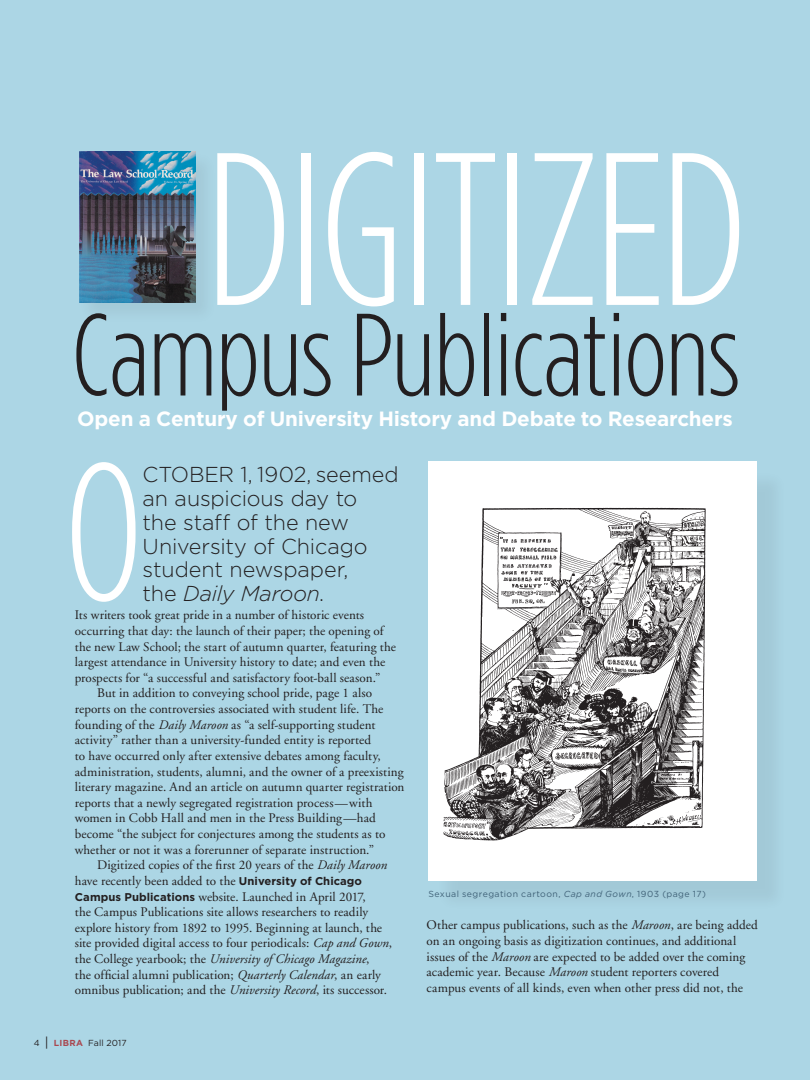
<style>
.page{position:relative;width:810px;height:1080px;background:#acd6e5}
.page>*{position:absolute;margin:0;border:0;box-sizing:border-box;transform-origin:0 0}
.head{font:300 216.75px "Gotham Condensed";letter-spacing:-.02em;color:#fff}
.t1{font:300 195.12px "Gotham Condensed";color:#fff}
.head-2{font:300 116.75px "Gotham Condensed";letter-spacing:-.01em;color:#231f20}
.body{font:300 21.5px/23.8px "Gotham";letter-spacing:-.005em;color:#231f20}
.body-2{font:italic 300 21.5px "Gotham";letter-spacing:-.01em;color:#231f20}
.head-3{font:700 20.62px "Gotham";letter-spacing:-.01em;color:#fff}
.body-3{font:13.12px/15.6px "Adobe Garamond";letter-spacing:.005em;color:#231f20}
.t2{font:8.75px "Gotham";letter-spacing:.05em;color:#406278}
.body-4{font:8.75px "Gotham";letter-spacing:.015em;color:#231f20}
.s1{font-style:normal}
.s2{font-style:italic}
.s3{font-family:"Gotham";font-weight:700;font-size:11.25px}
.s4{font-size:13.12px}
.s5{font-weight:700;color:#a94850}
</style>
<div class="page">
<div style="left:437px;top:470px;width:350px;height:441px;background:#a5ccda"></div>
<img style="left:428px;top:462px;width:329px;height:419px">
<div style="left:79px;top:151px;width:138px;height:174px;background:#a8d0df"></div>
<img style="left:79px;top:152px;width:116px;height:151px">
<p class="head" style="left:205px;top:115px;width:543px">DIGITIZED</p>
<p class="head-2" style="left:72px;top:293px;width:670px">Campus Publications</p>
<p class="head-3" style="left:77px;top:406px;width:657px">Open a Century of University History and Debate to Researchers</p>
<p class="t1" style="left:65px;top:429px;width:79px">O</p>
<p class="body" style="left:143px;top:463px;width:258px">CTOBER 1, 1902, seemed an auspicious day to<br>the staff of the new<br>University of Chicago student newspaper,</p>
<p class="body-2" style="left:143px;top:582px;width:183px"><span class="s1">the</span> Daily Maroon<span class="s1">.</span></p>
<p class="body-3" style="left:75px;top:608px;width:323px">Its writers took great pride in a number of historic events occurring that day: the launch of their paper; the opening of the new Law School; the start of autumn quarter, featuring the largest attendance in University history to date; and even the prospects for “a successful and satisfactory foot-ball season.”</p>
<p class="body-3" style="left:75px;top:686px;width:331px;text-indent:22px">But in addition to conveying school pride, page 1 also reports on the controversies associated with student life. The founding of the <span class="s2">Daily Maroon</span> as “a self-supporting student activity” rather than a university-funded entity is reported<br>to have occurred only after extensive debates among faculty, administration, students, alumni, and the owner of a preexisting literary magazine. And an article on autumn quarter registration reports that a newly segregated registration process—with women in Cobb Hall and men in the Press Building—had become “the subject for conjectures among the students as to whether or not it was a forerunner of separate instruction.”</p>
<p class="body-3" style="left:75px;top:858px;width:319px;text-indent:22px">Digitized copies of the first 20 years of the <span class="s2">Daily Maroon </span>have recently been added to the <span class="s3">University of Chicago Campus Publications</span> website. Launched in April 2017,<br>the Campus Publications site allows researchers to readily explore history from 1892 to 1995. Beginning at launch, the site provided digital access to four periodicals: <span class="s2">Cap and Gown</span>, the College yearbook; the <span class="s2">University of Chicago Magazine</span>,<br>the official alumni publication; <span class="s2">Quarterly Calendar</span>, an early omnibus publication; and the <span class="s2">University Record</span>, its successor.</p>
<p class="body-4" style="left:34px;top:1038px;width:94px">4 <span class="s4">|</span> <span class="s5">LIBRA</span> Fall 2017</p>
<p class="t2" style="left:428px;top:889px;width:279px">Sexual segregation cartoon, <span class="s2">Cap and Gown</span>, 1903 (page 17)</p>
<p class="body-3" style="left:427px;top:918px;width:333px">Other campus publications, such as the <span class="s2">Maroon</span>, are being added on an ongoing basis as digitization continues, and additional issues of the <span class="s2">Maroon</span> are expected to be added over the coming academic year. Because <span class="s2">Maroon</span> student reporters covered campus events of all kinds, even when other press did not, the</p>
</div>
